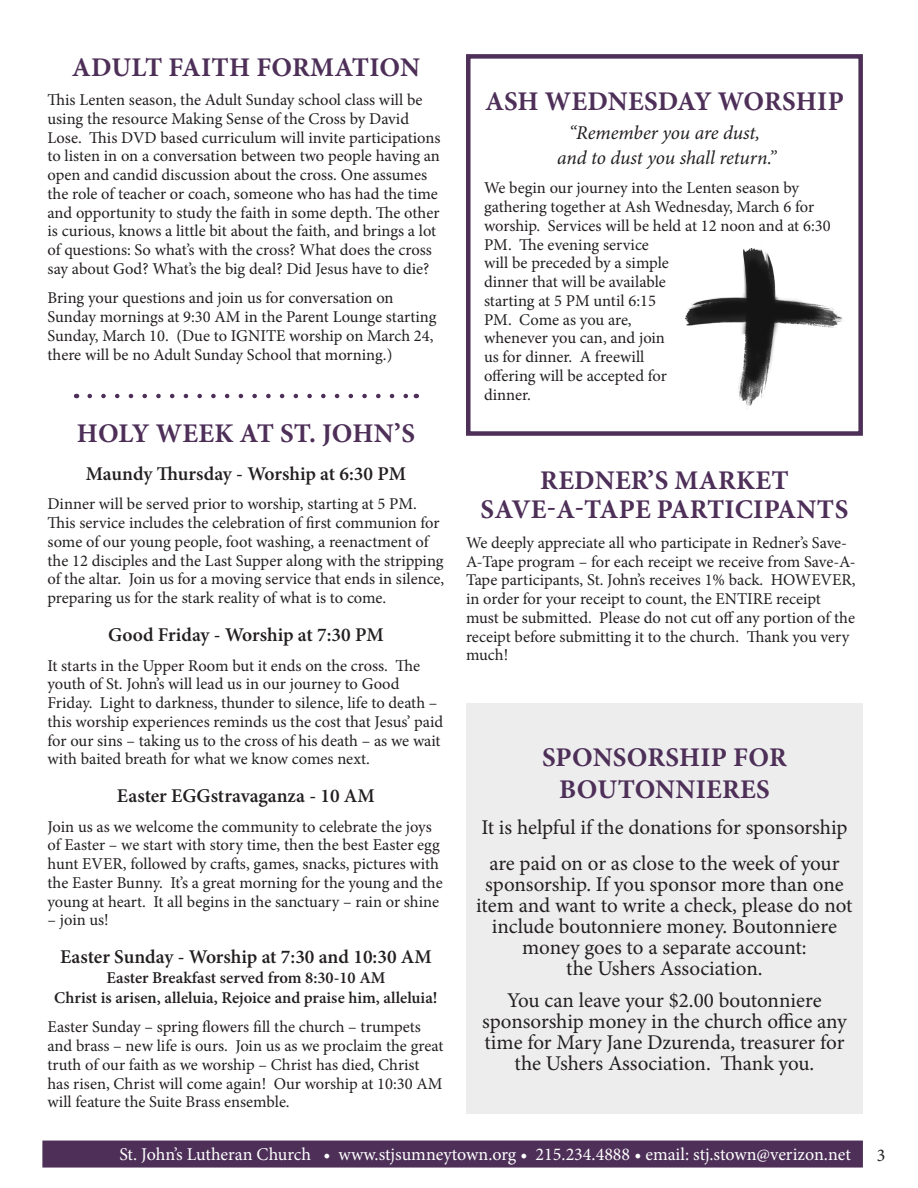
<style>
.page{position:relative;width:918px;height:1188px;background:#fff}
.page>*{position:absolute;margin:0;border:0;box-sizing:border-box;transform-origin:0 0}
.Body_Text{font:700 27px "Minion Pro";letter-spacing:.01em;color:#4d2f58}
.paragraph_body_4{font:700 27px/31.5px "Minion Pro";letter-spacing:.01em;color:#4d2f58;text-align:center}
.Body_Text-2{font:21px/21px "Minion Pro";letter-spacing:-.005em;color:#231f20;text-align:center}
.Body_Text-3{font:600 19.5px "Minion Pro";color:#231f20}
.Body_Text-4{font:italic 19.5px "Minion Pro";letter-spacing:-.01em;color:#231f20}
.t1{font:18px "Minion Pro";color:#fff}
.t2{font:18px "Minion Pro";color:#231f20}
.Body_Text-5{font:16.5px/18.8px "Minion Pro";letter-spacing:-.005em;color:#231f20}
.Body_Text-6{font:600 16.5px "Minion Pro";color:#231f20}
</style>
<div class="page">
<div style="left:42px;top:1141px;width:821px;height:27px;background:#4d2f58"></div>
<div style="left:466px;top:703px;width:397px;height:410px;background:#ededee"></div>
<div style="left:466px;top:54px;width:397px;height:382px;border:4px solid #4d2f58"></div>
<svg style="left:90px;top:394px;width:318px;height:4px"></svg>
<img style="left:685px;top:248px;width:158px;height:162px">
<p class="Body_Text" style="left:72px;top:48px;width:350px">ADULT FAITH FORMATION</p>
<p class="Body_Text-5" style="left:48px;top:91px;width:394px">This Lenten season, the Adult Sunday school class will be using the resource Making Sense of the Cross by David Lose. This DVD based curriculum will invite participations to listen in on a conversation between two people having an open and candid discussion about the cross. One assumes the role of teacher or coach, someone who has had the time and opportunity to study the faith in some depth. The other is curious, knows a little bit about the faith, and brings a lot of questions: So what’s with the cross? What does the cross say about God? What’s the big deal? Did Jesus have to die?</p>
<p class="Body_Text-5" style="left:48px;top:289px;width:391px">Bring your questions and join us for conversation on Sunday mornings at 9:30 AM in the Parent Lounge starting Sunday, March 10. (Due to IGNITE worship on March 24, there will be no Adult Sunday School that morning.)</p>
<p class="Body_Text" style="left:77px;top:414px;width:340px">HOLY WEEK AT ST. JOHN’S</p>
<p class="Body_Text-3" style="left:86px;top:460px;width:322px">Maundy Thursday - Worship at 6:30 PM</p>
<p class="Body_Text-5" style="left:48px;top:495px;width:398px">Dinner will be served prior to worship, starting at 5 PM.<br>This service includes the celebration of first communion for some of our young people, foot washing, a reenactment of the 12 disciples and the Last Supper along with the stripping of the altar. Join us for a moving service that ends in silence, preparing us for the stark reality of what is to come.</p>
<p class="Body_Text-3" style="left:108px;top:621px;width:277px">Good Friday - Worship at 7:30 PM</p>
<p class="Body_Text-5" style="left:48px;top:656px;width:397px">It starts in the Upper Room but it ends on the cross. The youth of St. John’s will lead us in our journey to Good Friday. Light to darkness, thunder to silence, life to death – this worship experiences reminds us the cost that Jesus’ paid for our sins – taking us to the cross of his death – as we wait with baited breath for what we know comes next.</p>
<p class="Body_Text-3" style="left:117px;top:782px;width:259px">Easter EGGstravaganza - 10 AM</p>
<p class="Body_Text-5" style="left:48px;top:817px;width:397px">Join us as we welcome the community to celebrate the joys of Easter – we start with story time, then the best Easter egg hunt EVER, followed by crafts, games, snacks, pictures with the Easter Bunny. It’s a great morning for the young and the young at heart. It all begins in the sanctuary – rain or shine</p>
<p class="Body_Text-5" style="left:48px;top:911px;width:63px">– join us!</p>
<p class="Body_Text-3" style="left:60px;top:943px;width:373px">Easter Sunday - Worship at 7:30 and 10:30 AM</p>
<p class="Body_Text-6" style="left:106px;top:966px;width:281px">Easter Breakfast served from 8:30-10 AM</p>
<p class="Body_Text-6" style="left:54px;top:986px;width:385px">Christ is arisen, alleluia, Rejoice and praise him, alleluia!</p>
<p class="Body_Text-5" style="left:48px;top:1018px;width:397px">Easter Sunday – spring flowers fill the church – trumpets and brass – new life is ours. Join us as we proclaim the great truth of our faith as we worship – Christ has died, Christ has risen, Christ will come again! Our worship at 10:30 AM will feature the Suite Brass ensemble.</p>
<p class="Body_Text" style="left:485px;top:82px;width:360px">ASH WEDNESDAY WORSHIP</p>
<p class="Body_Text-4" style="left:569px;top:120px;width:193px">“Remember you are dust,</p>
<p class="Body_Text-4" style="left:557px;top:144px;width:221px">and to dust you shall return.”</p>
<p class="Body_Text-5" style="left:484px;top:179px;width:348px">We begin our journey into the Lenten season by gathering together at Ash Wednesday, March 6 for worship. Services will be held at 12 noon and at 6:30<br>PM. The evening service<br>will be preceded by a simple<br>dinner that will be available<br>starting at 5 PM until 6:15<br>PM. Come as you are,<br>whenever you can, and join<br>us for dinner. A freewill<br>offering will be accepted for<br>dinner.</p>
<p class="Body_Text" style="left:540px;top:461px;width:250px">REDNER’S MARKET</p>
<p class="Body_Text" style="left:481px;top:491px;width:369px">SAVE-A-TAPE PARTICIPANTS</p>
<p class="Body_Text-5" style="left:466px;top:533px;width:391px">We deeply appreciate all who participate in Redner’s Save-A-Tape program – for each receipt we receive from Save-A-Tape participants, St. John’s receives 1% back. HOWEVER, in order for your receipt to count, the ENTIRE receipt must be submitted. Please do not cut off any portion of the receipt before submitting it to the church. Thank you very much!</p>
<p class="paragraph_body_4" style="left:542px;top:742px;width:246px">SPONSORSHIP FOR<br>BOUTONNIERES</p>
<p class="Body_Text-2" style="left:481px;top:809px;width:367px;line-height:36px">It is helpful if the donations for sponsorship are paid on or as close to the week of your</p>
<p class="Body_Text-2" style="left:476px;top:874px;width:378px">sponsorship. If you sponsor more than one item and want to write a check, please do not include boutonniere money. Boutonniere money goes to a separate account:<br>the Ushers Association.</p>
<p class="Body_Text-2" style="left:482px;top:990px;width:366px">You can leave your $2.00 boutonniere sponsorship money in the church office any time for Mary Jane Dzurenda, treasurer for the Ushers Association. Thank you.</p>
<p class="t1" style="left:119px;top:1142px;width:733px">St. John’s Lutheran Church • www.stjsumneytown.org • 215.234.4888 • email: stj.stown@verizon.net</p>
<p class="t2" style="left:877px;top:1143px;width:10px">3</p>
</div>
